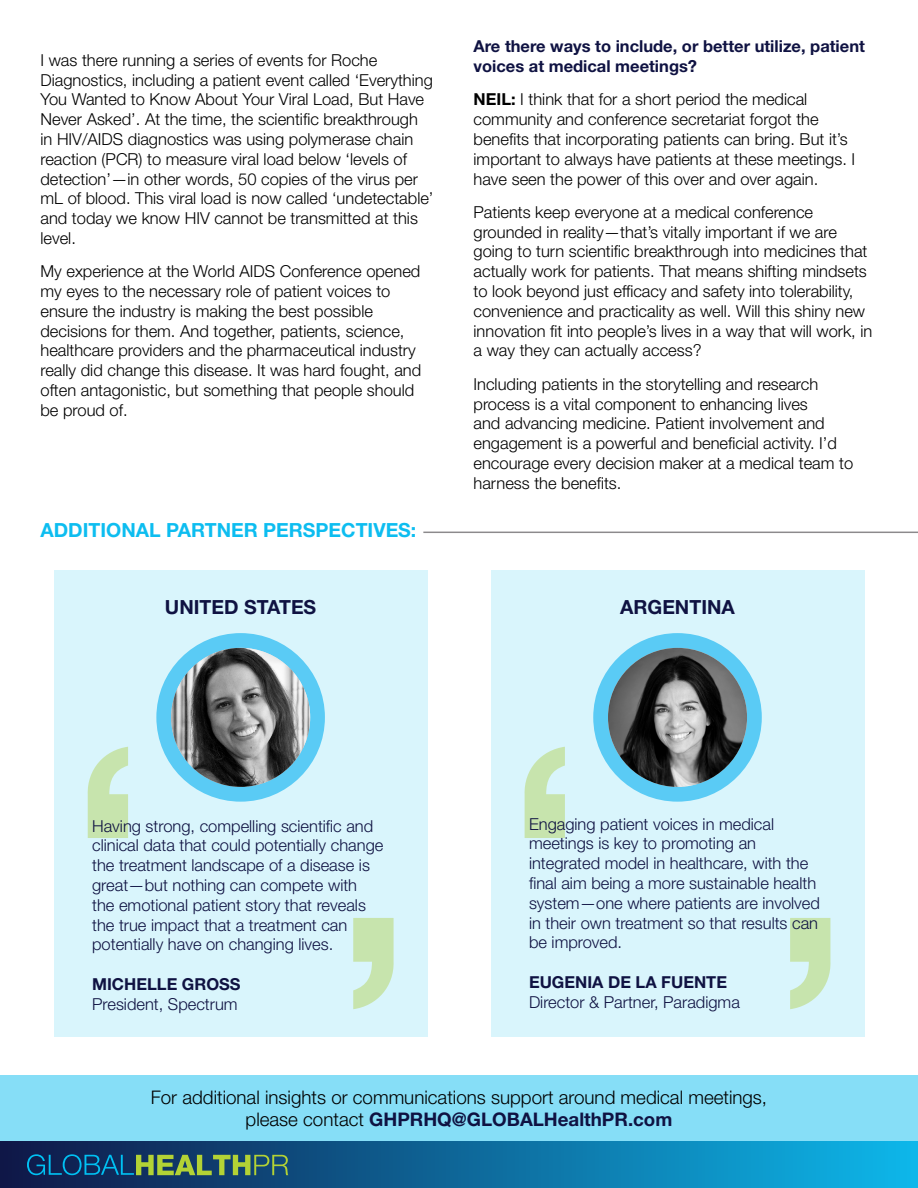
<style>
.page{position:relative;width:918px;height:1188px;background:#fff}
.page>*{position:absolute;margin:0;border:0;box-sizing:border-box;transform-origin:0 0}
.t1{font:700 284.4px "Helvetica Neue LT Std";color:#adcc36}
.t2{font:700 19.5px "Helvetica Neue LT Std";color:#0dbdf0}
.t3{font:700 19.5px "Helvetica Neue LT Std";color:#0f1242}
.t4{font:300 18.75px/22.5px "Helvetica Neue LT Std";color:#000;text-align:center}
.t5{font:300 16.5px/19.8px "Helvetica Neue LT Std";color:#000}
.t6{font:300 16.5px/19.8px "Helvetica Neue LT Std";color:#0f1242}
.t7{font:700 16.5px/19.8px "Helvetica Neue LT Std";color:#0f1242}
.s1{font-weight:700}
.s2{font-weight:700;color:#0f1242}
</style>
<div class="page">
<div style="left:0;top:1075px;width:918px;height:67px;background:#86def7"></div>
<div style="left:0;top:1142px;width:918px;height:46px;background:linear-gradient(to right,#0f1647,#0db7ea)"></div>
<svg style="left:27px;top:1154px;width:261px;height:21px"></svg>
<div style="left:491px;top:570px;width:373px;height:467px;background:#d9f5fc"></div>
<div style="left:54px;top:570px;width:374px;height:467px;background:#d9f5fc"></div>
<div style="left:156px;top:633px;width:169px;height:169px;background:#5acbf5;border-radius:50%"></div>
<img style="left:171px;top:648px;width:139px;height:139px;border-radius:70px">
<div style="left:593px;top:633px;width:169px;height:169px;background:#5acbf5;border-radius:50%"></div>
<img style="left:608px;top:648px;width:139px;height:139px;border-radius:70px">
<hr style="left:423px;top:532px;width:495px;height:1px;background:#8c8a8c">
<p class="t5" style="left:40px;top:50px;width:395px">I was there running a series of events for Roche Diagnostics, including a patient event called ‘Everything You Wanted to Know About Your Viral Load, But Have Never Asked’. At the time, the scientific breakthrough in HIV/AIDS diagnostics was using polymerase chain reaction (PCR) to measure viral load below ‘levels of detection’—in other words, 50 copies of the virus per mL of blood. This viral load is now called ‘undetectable’ and today we know HIV cannot be transmitted at this level.</p>
<p class="t5" style="left:40px;top:261px;width:382px">My experience at the World AIDS Conference opened my eyes to the necessary role of patient voices to ensure the industry is making the best possible decisions for them. And together, patients, science, healthcare providers and the pharmaceutical industry really did change this disease. It was hard fought, and often antagonistic, but something that people should be proud of.</p>
<p class="t2" style="left:40px;top:518px;width:377px">ADDITIONAL PARTNER PERSPECTIVES:</p>
<p class="t7" style="left:474px;top:36px;width:393px">Are there ways to include, or better utilize, patient voices at medical meetings?</p>
<p class="t5" style="left:474px;top:89px;width:383px"><span class="s1">NEIL:</span> I think that for a short period the medical community and conference secretariat forgot the benefits that incorporating patients can bring. But it’s important to always have patients at these meetings. I have seen the power of this over and over again.</p>
<p class="t5" style="left:474px;top:202px;width:400px">Patients keep everyone at a medical conference grounded in reality—that’s vitally important if we are going to turn scientific breakthrough into medicines that actually work for patients. That means shifting mindsets to look beyond just efficacy and safety into tolerability, convenience and practicality as well. Will this shiny new innovation fit into people’s lives in a way that will work, in a way they can actually access?</p>
<p class="t5" style="left:474px;top:374px;width:381px">Including patients in the storytelling and research process is a vital component to enhancing lives<br>and advancing medicine. Patient involvement and engagement is a powerful and beneficial activity. I’d encourage every decision maker at a medical team to harness the benefits.</p>
<p class="t3" style="left:165px;top:595px;width:153px">UNITED STATES</p>
<p class="t3" style="left:620px;top:595px;width:116px">ARGENTINA</p>
<h1 class="t1" style="left:68px;top:673px;width:81px">‘</h1>
<p class="t6" style="left:92px;top:816px;width:283px">Having strong, compelling scientific and</p>
<p class="t6" style="left:92px;top:835px;width:293px">clinical data that could potentially change the treatment landscape of a disease is great—but nothing can compete with the emotional patient story that reveals the true impact that a treatment can potentially have on changing lives.</p>
<p class="t7" style="left:92px;top:974px;width:150px">MICHELLE GROSS</p>
<p class="t6" style="left:92px;top:994px;width:147px">President, Spectrum</p>
<h1 class="t1" style="left:413px;top:1083px;width:81px;rotate:-180deg">‘</h1>
<h1 class="t1" style="left:505px;top:673px;width:81px">‘</h1>
<p class="t6" style="left:529px;top:814px;width:292px">Engaging patient voices in medical meetings is key to promoting an integrated model in healthcare, with the final aim being a more sustainable health system—one where patients are involved in their own treatment so that results can be improved.</p>
<p class="t7" style="left:529px;top:972px;width:200px">EUGENIA DE LA FUENTE</p>
<p class="t6" style="left:529px;top:992px;width:212px">Director &amp; Partner, Paradigma</p>
<h1 class="t1" style="left:850px;top:1083px;width:81px;rotate:-180deg">‘</h1>
<p class="t4" style="left:151px;top:1085px;width:618px">For additional insights or communications support around medical meetings, please contact <span class="s2">GHPRHQ@GLOBALHealthPR.com</span></p>
</div>
